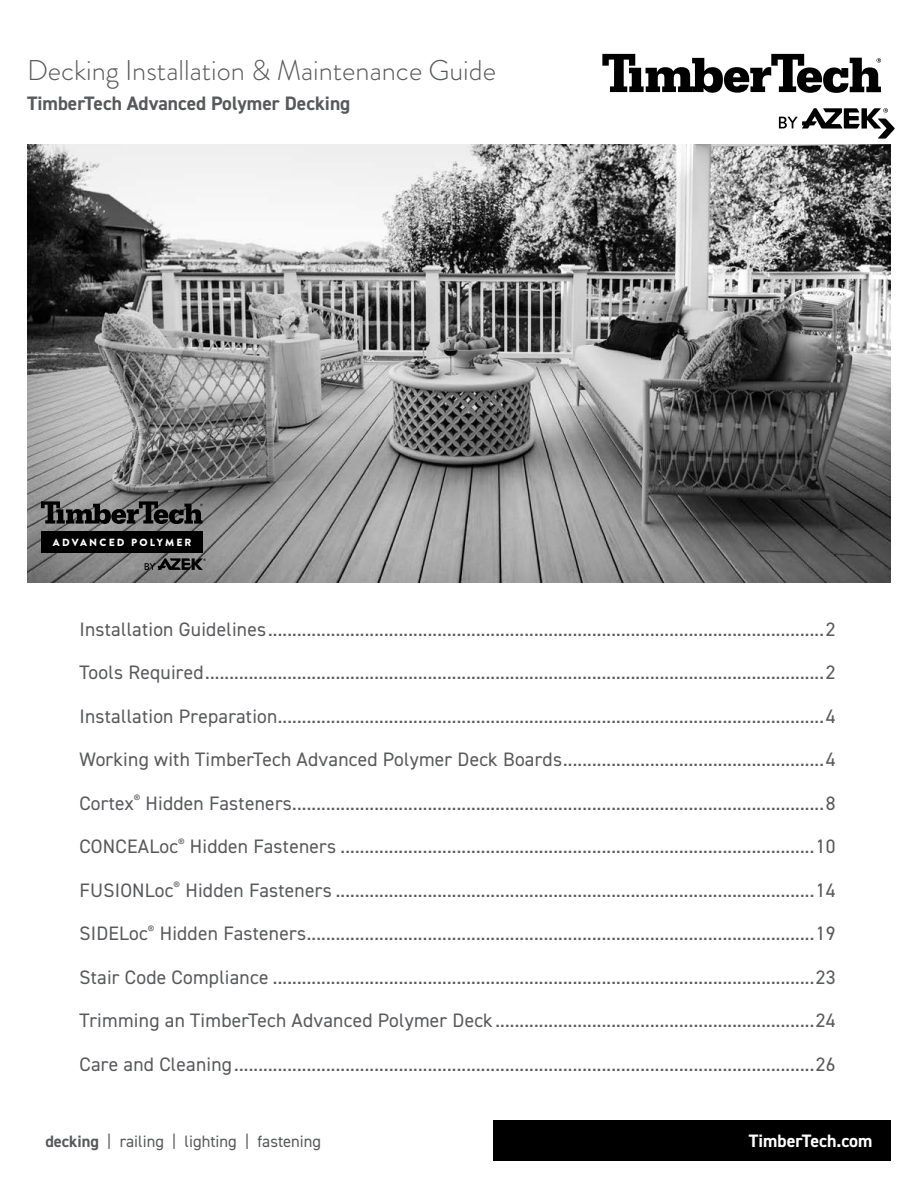
<style>
.page{position:relative;width:918px;height:1188px;background:#fff}
.page>*{position:absolute;margin:0;border:0;box-sizing:border-box;transform-origin:0 0}
.t1{font:300 28.5px "Brandon Grotesque";color:#58595b}
.t2{font:19.5px "DIN2014";letter-spacing:.01em;color:#58595b}
.t3{font:700 19.5px "DIN2014";color:#58595b}
.t4{font:700 18px "DIN2014";color:#fff}
.t5{font:16.5px "DIN2014";color:#58595b}
.t6{font:900 10.35px "Brandon Grotesque";letter-spacing:.21em;color:#fff}
.s1{font-weight:700}
</style>
<div class="page">
<div style="left:493px;top:1121px;width:398px;height:40px;background:#000"></div>
<img style="left:27px;top:145px;width:864px;height:437px">
<svg style="left:602px;top:54px;width:279px;height:39px"></svg>
<svg style="left:779px;top:108px;width:116px;height:31px"></svg>
<div style="left:41px;top:531px;width:162px;height:22px;background:#000"></div>
<svg style="left:41px;top:501px;width:162px;height:23px"></svg>
<svg style="left:145px;top:558px;width:61px;height:12px"></svg>
<h1 class="t1" style="left:27px;top:51px;width:471px">Decking Installation &amp; Maintenance Guide</h1>
<p class="t3" style="left:27px;top:91px;width:325px">TimberTech Advanced Polymer Decking</p>
<p class="t6" style="left:53px;top:535px;width:140px">ADVANCED POLYMER</p>
<p class="t2" style="left:79px;top:617px;width:757px">Installation Guidelines...................................................................................................................2</p>
<p class="t2" style="left:79px;top:661px;width:757px">Tools Required................................................................................................................................2</p>
<p class="t2" style="left:79px;top:704px;width:757px">Installation Preparation.................................................................................................................4</p>
<p class="t2" style="left:79px;top:748px;width:757px">Working with TimberTech Advanced Polymer Deck Boards......................................................4</p>
<p class="t2" style="left:79px;top:791px;width:757px">Cortex<sup>®</sup> Hidden Fasteners..............................................................................................................8</p>
<p class="t2" style="left:79px;top:835px;width:758px">CONCEALoc<sup>®</sup> Hidden Fasteners ..................................................................................................10</p>
<p class="t2" style="left:79px;top:878px;width:757px">FUSIONLoc<sup>®</sup> Hidden Fasteners ...................................................................................................14</p>
<p class="t2" style="left:79px;top:922px;width:757px">SIDELoc<sup>®</sup> Hidden Fasteners.........................................................................................................19</p>
<p class="t2" style="left:79px;top:965px;width:757px">Stair Code Compliance ................................................................................................................23</p>
<p class="t2" style="left:79px;top:1009px;width:757px">Trimming an TimberTech Advanced Polymer Deck ..................................................................24</p>
<p class="t2" style="left:79px;top:1052px;width:757px">Care and Cleaning........................................................................................................................26</p>
<p class="t5" style="left:45px;top:1131px;width:277px"><span class="s1">decking</span> | railing | lighting | fastening</p>
<p class="t4" style="left:749px;top:1128px;width:125px">TimberTech.com</p>
</div>
